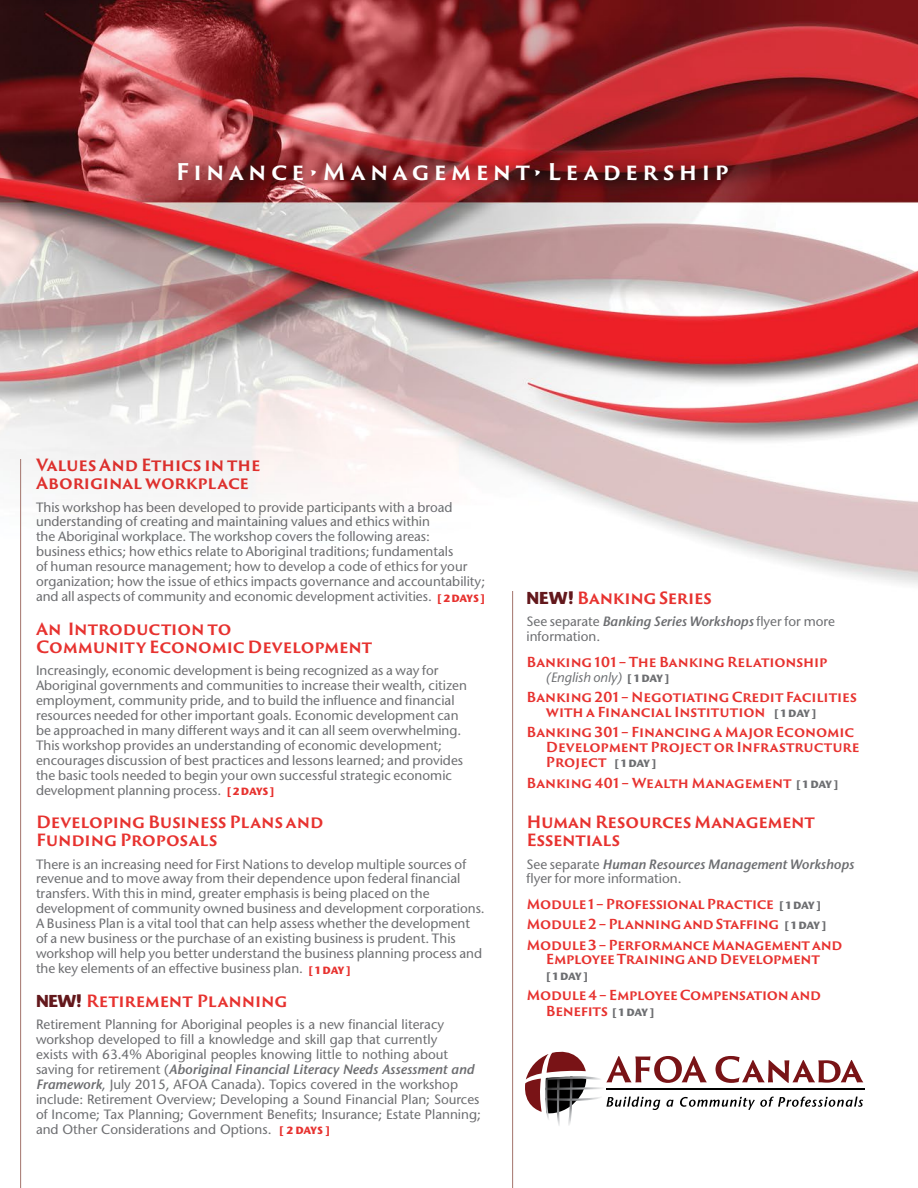
<style>
.page{position:relative;width:918px;height:1188px;background:#fff}
.page>*{position:absolute;margin:0;border:0;box-sizing:border-box;transform-origin:0 0}
.t1{font:700 22.5px "Trajan Sans Pro";letter-spacing:.2em;color:#fff}
.t2{font:700 16.5px/18px "Trajan Sans Pro";letter-spacing:-.005em;color:#e7322f}
.t3{font:13.5px/15px "Stone Sans";color:#6d6e71}
.t4{font:700 13.5px/15px "Trajan Sans Pro";letter-spacing:-.01em;color:#e7322f}
.t5{font:italic 13.5px "Stone Sans";color:#6d6e71}
.t6{font:700 10.5px "Stone Sans";color:#6d6e71}
.s1{font-weight:700;font-size:10.5px;color:#e7322f}
.s2{font-family:"Stone Sans";font-size:17.25px;color:#63181c}
.s3{font-weight:600;font-style:italic}
.s4{font-weight:700;font-style:normal;font-size:10.5px}
.s5{font-family:"Stone Sans";font-size:10.5px;color:#6d6e71}
</style>
<div class="page">
<img style="left:0;top:0;width:918px;height:1188px">
<hr style="left:606px;top:1088px;width:258px;height:1px;background:#000">
<svg style="left:525px;top:1052px;width:338px;height:74px"></svg>
<hr style="left:20px;top:459px;width:1px;height:729px;background:#a3746c">
<hr style="left:512px;top:591px;width:1px;height:597px;background:#a3746c">
<div style="left:165px;top:149px;width:575px;height:43px;background:#000;opacity:.5"></div>
<h1 class="t1" style="left:176px;top:155px;width:554px">Finance •Management •Leadership</h1>
<p class="t2" style="left:36px;top:456px;width:226px">Values And Ethics in the<br>Aboriginal workplace</p>
<p class="t3" style="left:36px;top:499px;width:451px">This workshop has been developed to provide participants with a broad understanding of creating and maintaining values and ethics within<br>the Aboriginal workplace. The workshop covers the following areas:<br>business ethics; how ethics relate to Aboriginal traditions; fundamentals<br>of human resource management; how to develop a code of ethics for your organization; how the issue of ethics impacts governance and accountability; and all aspects of community and economic development activities. <span class="s1">[ 2 DAYS ]</span></p>
<p class="t2" style="left:36px;top:619px;width:338px">An Introduction to<br>Community Economic Development</p>
<p class="t3" style="left:36px;top:663px;width:432px">Increasingly, economic development is being recognized as a way for Aboriginal governments and communities to increase their wealth, citizen employment, community pride, and to build the influence and financial resources needed for other important goals. Economic development can be approached in many different ways and it can all seem overwhelming.<br>This workshop provides an understanding of economic development; encourages discussion of best practices and lessons learned; and provides the basic tools needed to begin your own successful strategic economic development planning process. <span class="s1">[ 2 DAYS ]</span></p>
<p class="t2" style="left:36px;top:813px;width:289px">Developing Business Plans and<br>Funding Proposals</p>
<p class="t3" style="left:36px;top:856px;width:450px">There is an increasing need for First Nations to develop multiple sources of revenue and to move away from their dependence upon federal financial transfers. With this in mind, greater emphasis is being placed on the development of community owned business and development corporations.<br>A Business Plan is a vital tool that can help assess whether the development of a new business or the purchase of an existing business is prudent. This workshop will help you better understand the business planning process and the key elements of an effective business plan. <span class="s1">[ 1 DAY ]</span></p>
<p class="t2" style="left:36px;top:991px;width:253px"><span class="s2">NEW!</span> Retirement Planning</p>
<p class="t3" style="left:36px;top:1017px;width:447px">Retirement Planning for Aboriginal peoples is a new financial literacy workshop developed to fill a knowledge and skill gap that currently<br>exists with 63.4% Aboriginal peoples knowing little to nothing about saving for retirement (<span class="s3">Aboriginal Financial Literacy Needs Assessment and Framework</span>, July 2015, AFOA Canada). Topics covered in the workshop include: Retirement Overview; Developing a Sound Financial Plan; Sources of Income; Tax Planning; Government Benefits; Insurance; Estate Planning; and Other Considerations and Options. <span class="s1">[ 2 DAYS ]</span></p>
<p class="t2" style="left:526px;top:588px;width:187px"><span class="s2">NEW!</span> Banking Series</p>
<p class="t3" style="left:526px;top:614px;width:310px">See separate <span class="s3">Banking Series Workshops</span> flyer for more information.</p>
<p class="t4" style="left:526px;top:654px;width:303px">Banking 101 – The Banking Relationship</p>
<p class="t5" style="left:546px;top:669px;width:125px">(English only) <span class="s4">[ 1 DAY ]</span></p>
<p class="t4" style="left:546px;top:689px;width:312px;text-indent:-19px">Banking 201 – Negotiating Credit Facilities with a Financial Institution <span class="s5">[ 1 DAY ]</span></p>
<p class="t4" style="left:546px;top:725px;width:315px;text-indent:-19px">Banking 301 – Financing a Major Economic<br>Development Project or Infrastructure<br>Project <span class="s5">[ 1 DAY ]</span></p>
<p class="t4" style="left:526px;top:775px;width:313px">Banking 401 – Wealth Management <span class="s5">[ 1 DAY ]</span></p>
<p class="t2" style="left:527px;top:813px;width:290px">Human Resources Management<br>Essentials</p>
<p class="t3" style="left:527px;top:856px;width:329px">See separate <span class="s3">Human Resources Management Workshops </span>flyer for more information.</p>
<p class="t4" style="left:527px;top:894px;width:317px;line-height:20.2px">Module 1 – Professional Practice <span class="s5">[ 1 DAY ]<br></span>Module 2 – Planning and Staffing <span class="s5">[ 1 DAY ]<br></span>Module 3 – Performance Management and</p>
<p class="t4" style="left:546px;top:952px;width:275px">Employee Training and Development</p>
<p class="t6" style="left:546px;top:969px;width:44px">[ 1 DAY ]</p>
<p class="t4" style="left:546px;top:986px;width:277px;line-height:16.5px;text-indent:-19px">Module 4 – Employee Compensation and<br>Benefits <span class="s5">[ 1 DAY ]</span></p>
</div>
